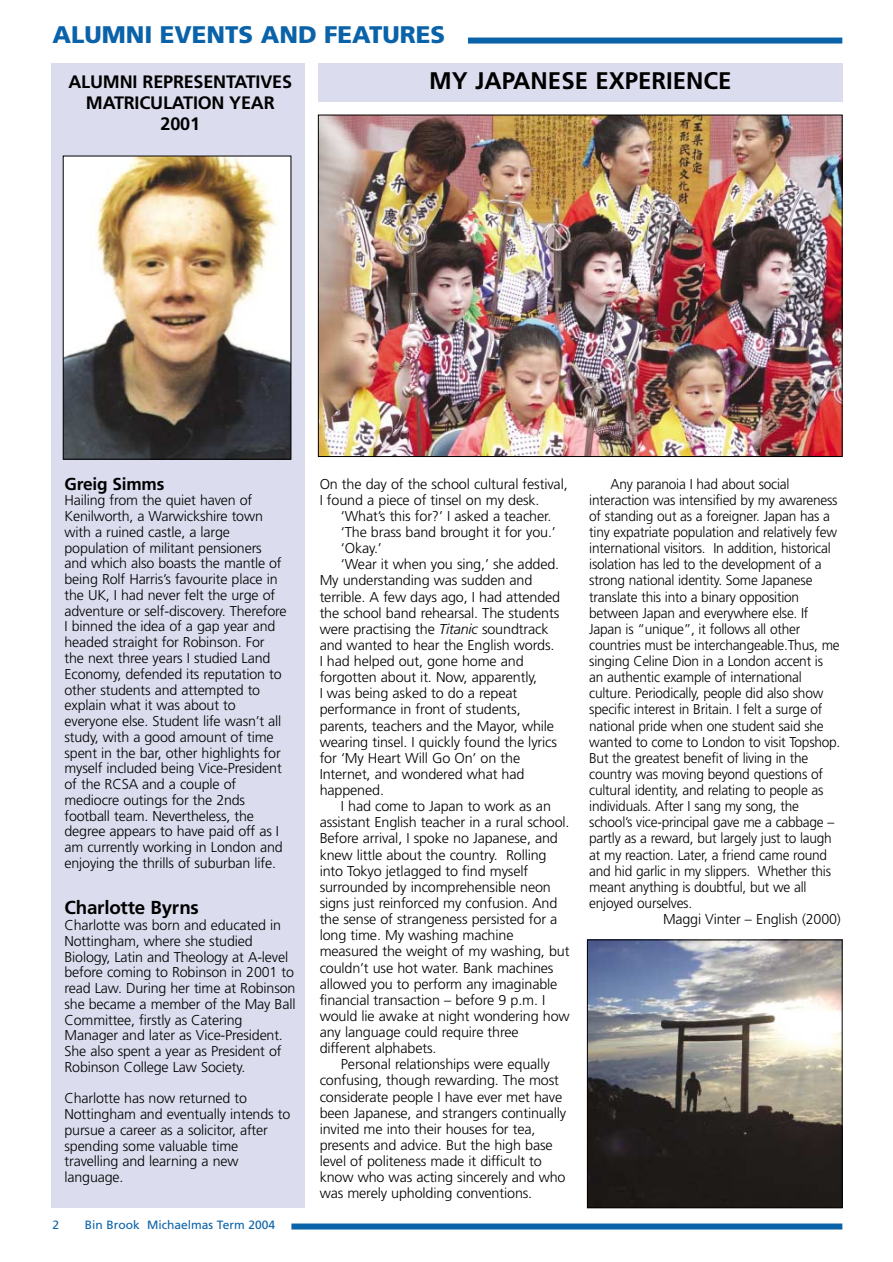
<style>
.page{position:relative;width:893px;height:1262px;background:#fff}
.page>*{position:absolute;margin:0;border:0;box-sizing:border-box;transform-origin:0 0}
.t1{font:900 24px "Frutiger";color:#0a62a9}
.t2{font:700 24px "Frutiger";color:#000}
.t3{font:700 18.75px "Frutiger";letter-spacing:-.01em;color:#000}
.t4{font:700 18px/21px "Frutiger";letter-spacing:-.01em;color:#000;text-align:center}
.t5{font:700 17.25px "Frutiger";letter-spacing:-.01em;color:#000}
.t6{font:300 14.25px/15.8px "Frutiger";letter-spacing:-.01em;color:#000}
.t7{font:300 14.25px "Frutiger";letter-spacing:-.01em;color:#000;scale:.96 1}
.t8{font:12px "Frutiger";color:#0a62a9}
.s1{font-style:italic}
</style>
<div class="page">
<div style="left:468px;top:38px;width:374px;height:6px;background:#0a62a9"></div>
<div style="left:291px;top:1223px;width:551px;height:6px;background:#0a62a9"></div>
<div style="left:51px;top:64px;width:253px;height:1144px;background:#dbddee"></div>
<img style="left:65px;top:158px;width:224px;height:299px">
<div style="left:63px;top:156px;width:228px;height:303px;border:1px solid #000"></div>
<div style="left:318px;top:64px;width:524px;height:38px;background:#dbddee"></div>
<img style="left:320px;top:117px;width:520px;height:338px">
<img style="left:589px;top:941px;width:251px;height:265px">
<div style="left:587px;top:939px;width:255px;height:269px;border:1px solid #000"></div>
<h1 class="t1" style="left:53px;top:25px;width:394px">ALUMNI EVENTS AND FEATURES</h1>
<p class="t4" style="left:68px;top:72px;width:225px">ALUMNI REPRESENTATIVES<br>MATRICULATION YEAR<br>2001</p>
<h1 class="t2" style="left:429px;top:71px;width:304px">MY JAPANESE EXPERIENCE</h1>
<p class="t5" style="left:64px;top:477px;width:101px">Greig Simms</p>
<p class="t6" style="left:64px;top:494px;width:224px">Hailing from the quiet haven of Kenilworth, a Warwickshire town with a ruined castle, a large population of militant pensioners and which also boasts the mantle of being Rolf Harris’s favourite place in the UK, I had never felt the urge of adventure or self-discovery. Therefore I binned the idea of a gap year and headed straight for Robinson. For the next three years I studied Land Economy, defended its reputation to other students and attempted to explain what it was about to everyone else. Student life wasn’t all study, with a good amount of time spent in the bar, other highlights for myself included being Vice-President of the RCSA and a couple of mediocre outings for the 2nds football team. Nevertheless, the degree appears to have paid off as I am currently working in London and enjoying the thrills of suburban life.</p>
<h2 class="t3" style="left:64px;top:900px;width:136px">Charlotte Byrns</h2>
<p class="t6" style="left:64px;top:918px;width:232px">Charlotte was born and educated in Nottingham, where she studied Biology, Latin and Theology at A-level before coming to Robinson in 2001 to read Law. During her time at Robinson she became a member of the May Ball Committee, firstly as Catering Manager and later as Vice-President.<br>She also spent a year as President of Robinson College Law Society.</p>
<p class="t6" style="left:64px;top:1091px;width:227px">Charlotte has now returned to<br>Nottingham and eventually intends to pursue a career as a solicitor, after spending some valuable time travelling and learning a new language.</p>
<p class="t8" style="left:53px;top:1220px;width:8px">2</p>
<p class="t8" style="left:85px;top:1220px;width:192px">Bin Brook Michaelmas Term 2004</p>
<p class="t6" style="left:320px;top:476px;width:249px;line-height:16.2px">On the day of the school cultural festival,<br>I found a piece of tinsel on my desk.</p>
<p class="t6" style="left:341px;top:509px;width:212px">‘What’s this for?’ I asked a teacher.</p>
<p class="t6" style="left:341px;top:525px;width:216px">‘The brass band brought it for you.’</p>
<p class="t6" style="left:341px;top:541px;width:42px">‘Okay.’</p>
<p class="t6" style="left:341px;top:557px;width:220px">‘Wear it when you sing,’ she added.</p>
<p class="t6" style="left:320px;top:573px;width:214px">My understanding was sudden and</p>
<p class="t6" style="left:320px;top:590px;width:242px">terrible. A few days ago, I had attended</p>
<p class="t6" style="left:320px;top:606px;width:241px">the school band rehearsal. The students</p>
<p class="t6" style="left:320px;top:622px;width:230px">were practising the <span class="s1">Titanic</span> soundtrack</p>
<p class="t6" style="left:319px;top:638px;width:236px">and wanted to hear the English words.</p>
<p class="t6" style="left:319px;top:654px;width:205px">I had helped out, gone home and</p>
<p class="t6" style="left:319px;top:670px;width:219px">forgotten about it. Now, apparently,</p>
<p class="t6" style="left:319px;top:686px;width:199px">I was being asked to do a repeat</p>
<p class="t6" style="left:319px;top:702px;width:202px">performance in front of students,</p>
<p class="t6" style="left:319px;top:719px;width:236px">parents, teachers and the Mayor, while</p>
<p class="t6" style="left:319px;top:735px;width:239px">wearing tinsel. I quickly found the lyrics</p>
<p class="t6" style="left:319px;top:751px;width:202px">for ‘My Heart Will Go On’ on the</p>
<p class="t6" style="left:319px;top:767px;width:206px">Internet, and wondered what had</p>
<p class="t6" style="left:319px;top:783px;width:66px">happened.</p>
<p class="t6" style="left:341px;top:799px;width:211px">I had come to Japan to work as an</p>
<p class="t6" style="left:319px;top:815px;width:251px">assistant English teacher in a rural school.</p>
<p class="t6" style="left:319px;top:831px;width:240px">Before arrival, I spoke no Japanese, and</p>
<p class="t6" style="left:319px;top:848px;width:228px">knew little about the country. Rolling</p>
<p class="t6" style="left:319px;top:864px;width:210px">into Tokyo jetlagged to find myself</p>
<p class="t6" style="left:319px;top:880px;width:233px">surrounded by incomprehensible neon</p>
<p class="t6" style="left:319px;top:896px;width:239px">signs just reinforced my confusion. And</p>
<p class="t6" style="left:319px;top:912px;width:239px">the sense of strangeness persisted for a</p>
<p class="t6" style="left:319px;top:928px;width:195px">long time. My washing machine</p>
<p class="t6" style="left:319px;top:944px;width:251px">measured the weight of my washing, but</p>
<p class="t6" style="left:319px;top:960px;width:235px">couldn’t use hot water. Bank machines</p>
<p class="t6" style="left:319px;top:977px;width:239px">allowed you to perform any imaginable</p>
<p class="t6" style="left:319px;top:993px;width:227px">financial transaction – before 9 p.m. I</p>
<p class="t6" style="left:319px;top:1009px;width:251px">would lie awake at night wondering how</p>
<p class="t6" style="left:319px;top:1025px;width:200px">any language could require three</p>
<p class="t6" style="left:319px;top:1041px;width:118px">different alphabets.</p>
<p class="t6" style="left:341px;top:1057px;width:210px">Personal relationships were equally</p>
<p class="t6" style="left:319px;top:1073px;width:241px">confusing, though rewarding. The most</p>
<p class="t6" style="left:319px;top:1089px;width:244px">considerate people I have ever met have</p>
<p class="t6" style="left:319px;top:1106px;width:248px">been Japanese, and strangers continually</p>
<p class="t6" style="left:319px;top:1122px;width:217px">invited me into their houses for tea,</p>
<p class="t6" style="left:319px;top:1138px;width:234px">presents and advice. But the high base</p>
<p class="t6" style="left:319px;top:1154px;width:224px">level of politeness made it difficult to</p>
<p class="t6" style="left:319px;top:1170px;width:247px">know who was acting sincerely and who</p>
<p class="t6" style="left:319px;top:1186px;width:214px">was merely upholding conventions.</p>
<p class="t7" style="left:610px;top:478px;width:188px">Any paranoia I had about social</p>
<p class="t7" style="left:589px;top:494px;width:260px">interaction was intensified by my awareness</p>
<p class="t7" style="left:589px;top:510px;width:252px">of standing out as a foreigner. Japan has a</p>
<p class="t7" style="left:589px;top:526px;width:259px">tiny expatriate population and relatively few</p>
<p class="t7" style="left:589px;top:542px;width:253px">international visitors. In addition, historical</p>
<p class="t7" style="left:589px;top:558px;width:243px">isolation has led to the development of a</p>
<p class="t7" style="left:589px;top:574px;width:234px">strong national identity. Some Japanese</p>
<p class="t7" style="left:589px;top:591px;width:220px">translate this into a binary opposition</p>
<p class="t7" style="left:589px;top:607px;width:230px">between Japan and everywhere else. If</p>
<p class="t7" style="left:589px;top:623px;width:221px">Japan is “unique”, it follows all other</p>
<p class="t7" style="left:589px;top:639px;width:262px">countries must be interchangeable.Thus, me</p>
<p class="t7" style="left:589px;top:655px;width:245px">singing Celine Dion in a London accent is</p>
<p class="t7" style="left:589px;top:671px;width:223px">an authentic example of international</p>
<p class="t7" style="left:589px;top:687px;width:245px">culture. Periodically, people did also show</p>
<p class="t7" style="left:589px;top:703px;width:244px">specific interest in Britain. I felt a surge of</p>
<p class="t7" style="left:589px;top:720px;width:246px">national pride when one student said she</p>
<p class="t7" style="left:589px;top:736px;width:263px">wanted to come to London to visit Topshop.</p>
<p class="t7" style="left:589px;top:752px;width:230px">But the greatest benefit of living in the</p>
<p class="t7" style="left:589px;top:768px;width:245px">country was moving beyond questions of</p>
<p class="t7" style="left:589px;top:784px;width:245px">cultural identity, and relating to people as</p>
<p class="t7" style="left:589px;top:800px;width:220px">individuals. After I sang my song, the</p>
<p class="t7" style="left:589px;top:816px;width:257px">school’s vice-principal gave me a cabbage –</p>
<p class="t7" style="left:589px;top:832px;width:254px">partly as a reward, but largely just to laugh</p>
<p class="t7" style="left:589px;top:849px;width:249px">at my reaction. Later, a friend came round</p>
<p class="t7" style="left:589px;top:865px;width:253px">and hid garlic in my slippers. Whether this</p>
<p class="t7" style="left:589px;top:881px;width:228px">meant anything is doubtful, but we all</p>
<p class="t7" style="left:589px;top:897px;width:109px">enjoyed ourselves.</p>
<p class="t6" style="left:663px;top:912px;width:179px">Maggi Vinter – English (2000)</p>
</div>
